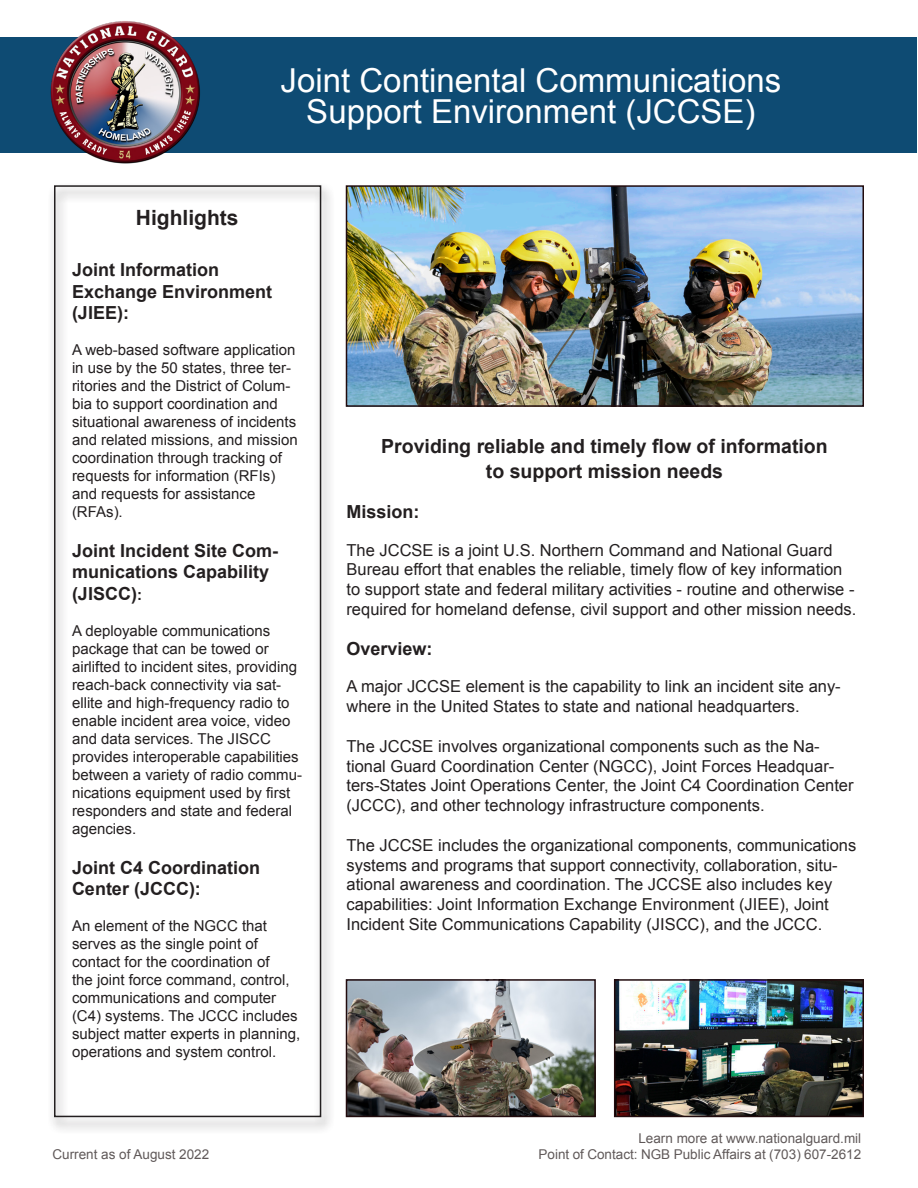
<style>
.page{position:relative;width:918px;height:1188px;background:#fff}
.page>*{position:absolute;margin:0;border:0;box-sizing:border-box;transform-origin:0 0}
.t1{font:33px "Arial";color:#fff}
.t2{font:31.5px "Arial";color:#fff}
.t3{font:700 21px "Arial";color:#231f20}
.t4{font:700 19.5px "Arial";color:#231f20}
.t5{font:700 18px/21.6px "Arial";color:#231f20}
.t6{font:16.5px/19.8px "Arial";color:#231f20}
.t7{font:15px/18px "Arial";color:#231f20}
.t8{font:13.5px "Arial";color:#140a0a}
.s1{font-size:15px}
</style>
<div class="page">
<div style="left:47px;top:182px;width:288px;height:952px;background:#231f20;opacity:.75"></div>
<div style="left:54px;top:185px;width:267px;height:932px;border:2px solid #231f20"></div>
<div style="left:1px;top:38px;width:916px;height:115px;background:#0e4b73"></div>
<img style="left:46px;top:21px;width:157px;height:143px">
<img style="left:349px;top:188px;width:512px;height:216px">
<div style="left:346px;top:185px;width:518px;height:222px;border:2px solid #210b0d"></div>
<img style="left:349px;top:982px;width:244px;height:132px">
<div style="left:346px;top:979px;width:250px;height:138px;border:2px solid #210b0d"></div>
<img style="left:617px;top:982px;width:244px;height:132px">
<div style="left:614px;top:979px;width:250px;height:138px;border:2px solid #210b0d"></div>
<p class="t2" style="left:341px;top:48px;width:398px">2020: The Year of the Guard</p>
<p class="t1" style="left:281px;top:58px;width:502px">Joint Continental Communications</p>
<p class="t1" style="left:306px;top:90px;width:451px">Support Environment (JCCSE)</p>
<p class="t3" style="left:136px;top:203px;width:104px">Highlights</p>
<p class="t5" style="left:72px;top:259px;width:149px">Joint Information</p>
<p class="t5" style="left:72px;top:281px;width:202px">Exchange Environment (JIEE):</p>
<p class="t7" style="left:72px;top:341px;width:227px">A web-based software application in use by the 50 states, three ter&shy;ritories and the District of Colum&shy;bia to support coordination and situational awareness of incidents and related missions, and mission coordination through tracking of requests for information (RFIs) and requests for assistance (RFAs).</p>
<p class="t5" style="left:72px;top:540px;width:208px">Joint Incident Site Com&shy;munications Capability (JISCC)<span class="s1">:</span></p>
<p class="t7" style="left:72px;top:622px;width:232px">A deployable communications package that can be towed or airlifted to incident sites, providing reach-back connectivity via sat&shy;ellite and high-frequency radio to enable incident area voice, video and data services. The JISCC provides interoperable capabilities between a variety of radio commu&shy;nications equipment used by first responders and state and federal agencies.</p>
<p class="t5" style="left:72px;top:857px;width:190px">Joint C4 Coordination<br>Center (JCCC):</p>
<p class="t7" style="left:72px;top:917px;width:230px">An element of the NGCC that serves as the single point of contact for the coordination of<br>the joint force command, control, communications and computer (C4) systems. The JCCC includes subject matter experts in planning, operations and system control.</p>
<p class="t4" style="left:381px;top:433px;width:448px">Providing reliable and timely flow of information</p>
<p class="t4" style="left:486px;top:459px;width:239px">to support mission needs</p>
<p class="t5" style="left:346px;top:501px;width:75px">Mission:</p>
<p class="t6" style="left:346px;top:540px;width:511px">The JCCSE is a joint U.S. Northern Command and National Guard Bureau effort that enables the reliable, timely flow of key information to support state and federal military activities - routine and otherwise - required for homeland defense, civil support and other mission needs.</p>
<p class="t5" style="left:346px;top:638px;width:88px">Overview:</p>
<p class="t6" style="left:346px;top:677px;width:496px">A major JCCSE element is the capability to link an incident site any&shy;where in the United States to state and national headquarters.</p>
<p class="t6" style="left:346px;top:736px;width:509px">The JCCSE involves organizational components such as the Na&shy;tional Guard Coordination Center (NGCC), Joint Forces Headquar&shy;ters-States Joint Operations Center, the Joint C4 Coordination Center (JCCC), and other technology infrastructure components.</p>
<p class="t6" style="left:346px;top:835px;width:511px">The JCCSE includes the organizational components, communications systems and programs that support connectivity, collaboration, situ&shy;ational awareness and coordination. The JCCSE also includes key capabilities: Joint Information Exchange Environment (JIEE), Joint Incident Site Communications Capability (JISCC), and the JCCC.</p>
<p class="t8" style="left:638px;top:1129px;width:224px">Learn more at www.nationalguard.mil</p>
<p class="t8" style="left:52px;top:1146px;width:158px">Current as of August 2022</p>
<p class="t8" style="left:538px;top:1146px;width:324px">Point of Contact: NGB Public Affairs at (703) 607-2612</p>
</div>
